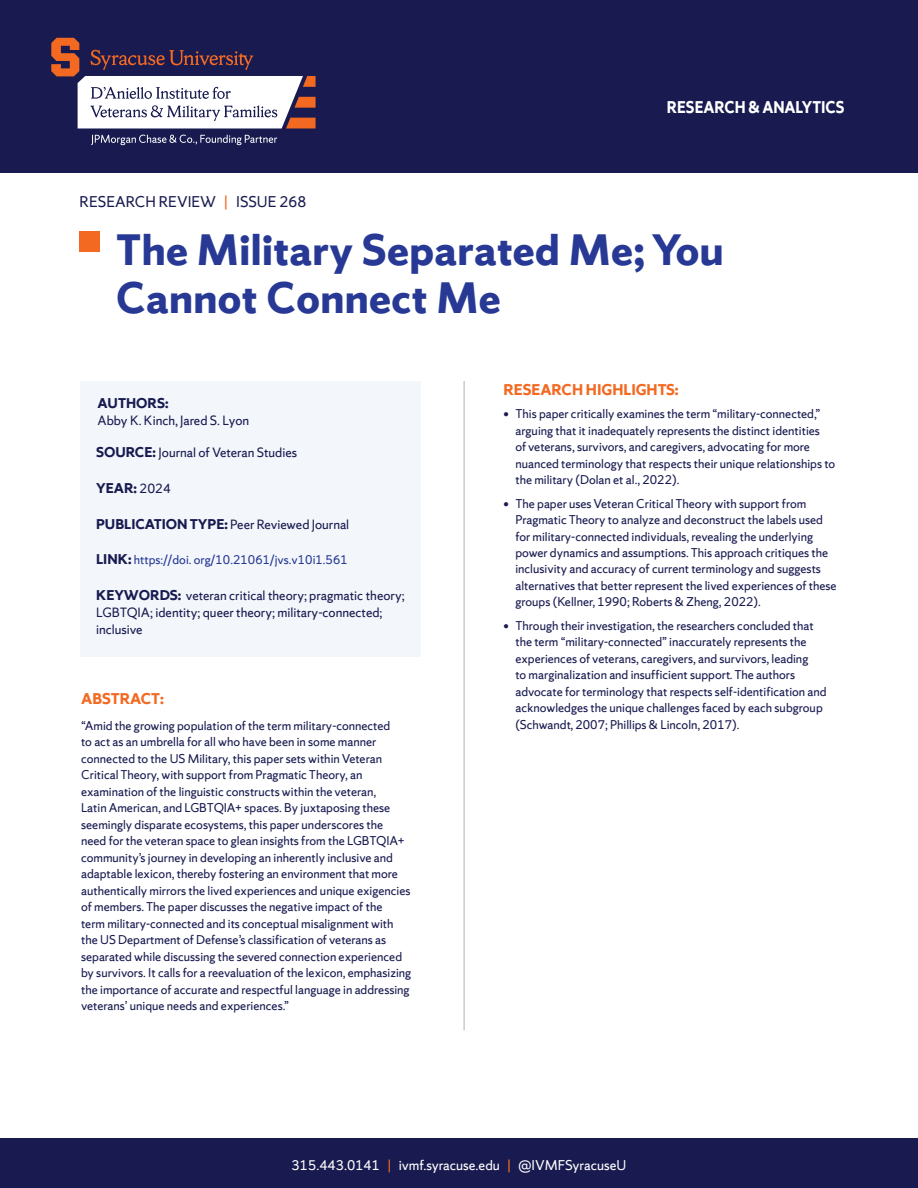
<style>
.page{position:relative;width:918px;height:1188px;background:#fff}
.page>*{position:absolute;margin:0;border:0;box-sizing:border-box;transform-origin:0 0}
.t1{font:700 46.5px/48px "Sherman Sans";letter-spacing:.01em;color:#273994}
.t2{font:700 18px "Sherman Sans";letter-spacing:-.005em;color:#fff;scale:.9 1}
.t3{font:700 16.5px "Sherman Sans";color:#f36921}
.t4{font:16.5px "Sherman Sans";color:#191b50}
.t5{font:15px "Sherman Sans";color:#fff}
.t6{font:700 15px "Sherman Sans";color:#191b50}
.t7{font:14.25px/17.1px "Sherman Sans";color:#191b50}
.t8{font:13.5px/16.5px "Sherman Sans";color:#191b50}
.t9{font:13.5px "Sherman Sans";color:#273994}
.s1{color:#f36921}
.s2{font-weight:700;font-size:15px}
.s3{font-weight:400;font-size:14.25px}
.s4{font-weight:700;font-size:15px;color:#191b50}
</style>
<div class="page">
<div style="left:0;top:1138px;width:918px;height:50px;background:#191b50"></div>
<div style="left:80px;top:231px;width:20px;height:20px;background:#f36921"></div>
<hr style="left:464px;top:381px;width:1px;height:649px;background:#adb3b8">
<div style="left:0;top:0;width:918px;height:173px;background:#191b50"></div>
<svg style="left:91px;top:135px;width:186px;height:10px"></svg>
<svg style="left:51px;top:38px;width:265px;height:90px"></svg>
<div style="left:80px;top:381px;width:341px;height:276px;background:#f3f7fb"></div>
<p class="t4" style="left:80px;top:192px;width:228px">RESEARCH REVIEW <span class="s1">|</span> ISSUE 268</p>
<h2 class="t2" style="left:667px;top:97px;width:199px">RESEARCH &amp; ANALYTICS</h2>
<h1 class="t1" style="left:116px;top:225px;width:609px">The Military Separated Me; You<br>Cannot Connect Me</h1>
<p class="t6" style="left:98px;top:393px;width:72px">AUTHORS:</p>
<p class="t7" style="left:98px;top:411px;width:153px">Abby K. Kinch, Jared S. Lyon</p>
<p class="t7" style="left:96px;top:444px;width:203px"><span class="s2">SOURCE:</span> Journal of Veteran Studies</p>
<p class="t6" style="left:96px;top:479px;width:76px">YEAR: <span class="s3">2024</span></p>
<p class="t7" style="left:96px;top:515px;width:255px"><span class="s2">PUBLICATION TYPE:</span> Peer Reviewed Journal</p>
<p class="t9" style="left:96px;top:552px;width:253px"><span class="s4">LINK:</span> https://doi. org/10.21061/jvs.v10i1.561</p>
<p class="t7" style="left:96px;top:587px;width:310px"><span class="s2">KEYWORDS:</span> veteran critical theory; pragmatic theory;<br>LGBTQIA; identity; queer theory; military-connected; inclusive</p>
<p class="t3" style="left:81px;top:689px;width:84px">ABSTRACT:</p>
<p class="t8" style="left:81px;top:717px;width:332px">“Amid the growing population of the term military-connected<br>to act as an umbrella for all who have been in some manner connected to the US Military, this paper sets within Veteran Critical Theory, with support from Pragmatic Theory, an examination of the linguistic constructs within the veteran,<br>Latin American, and LGBTQIA+ spaces. By juxtaposing these seemingly disparate ecosystems, this paper underscores the need for the veteran space to glean insights from the LGBTQIA+ community’s journey in developing an inherently inclusive and adaptable lexicon, thereby fostering an environment that more authentically mirrors the lived experiences and unique exigencies of members. The paper discusses the negative impact of the<br>term military-connected and its conceptual misalignment with the US Department of Defense’s classification of veterans as separated while discussing the severed connection experienced by survivors. It calls for a reevaluation of the lexicon, emphasizing the importance of accurate and respectful language in addressing veterans’ unique needs and experiences.”</p>
<p class="t3" style="left:503px;top:379px;width:177px">RESEARCH HIGHLIGHTS:</p>
<p class="t8" style="left:515px;top:406px;width:321px;text-indent:-12px">• This paper critically examines the term “military-connected,” arguing that it inadequately represents the distinct identities<br>of veterans, survivors, and caregivers, advocating for more nuanced terminology that respects their unique relationships to the military (Dolan et al., 2022).</p>
<p class="t8" style="left:515px;top:495px;width:323px;text-indent:-12px">• The paper uses Veteran Critical Theory with support from Pragmatic Theory to analyze and deconstruct the labels used for military-connected individuals, revealing the underlying power dynamics and assumptions. This approach critiques the inclusivity and accuracy of current terminology and suggests alternatives that better represent the lived experiences of these groups (Kellner, 1990; Roberts &amp; Zheng, 2022).</p>
<p class="t8" style="left:515px;top:617px;width:313px;text-indent:-12px">• Through their investigation, the researchers concluded that the term “military-connected” inaccurately represents the experiences of veterans, caregivers, and survivors, leading<br>to marginalization and insufficient support. The authors advocate for terminology that respects self-identification and acknowledges the unique challenges faced by each subgroup (Schwandt, 2007; Phillips &amp; Lincoln, 2017).</p>
<p class="t5" style="left:292px;top:1156px;width:336px">315.443.0141 <span class="s1">|</span> ivmf.syracuse.edu <span class="s1">|</span> @IVMFSyracuseU</p>
</div>
